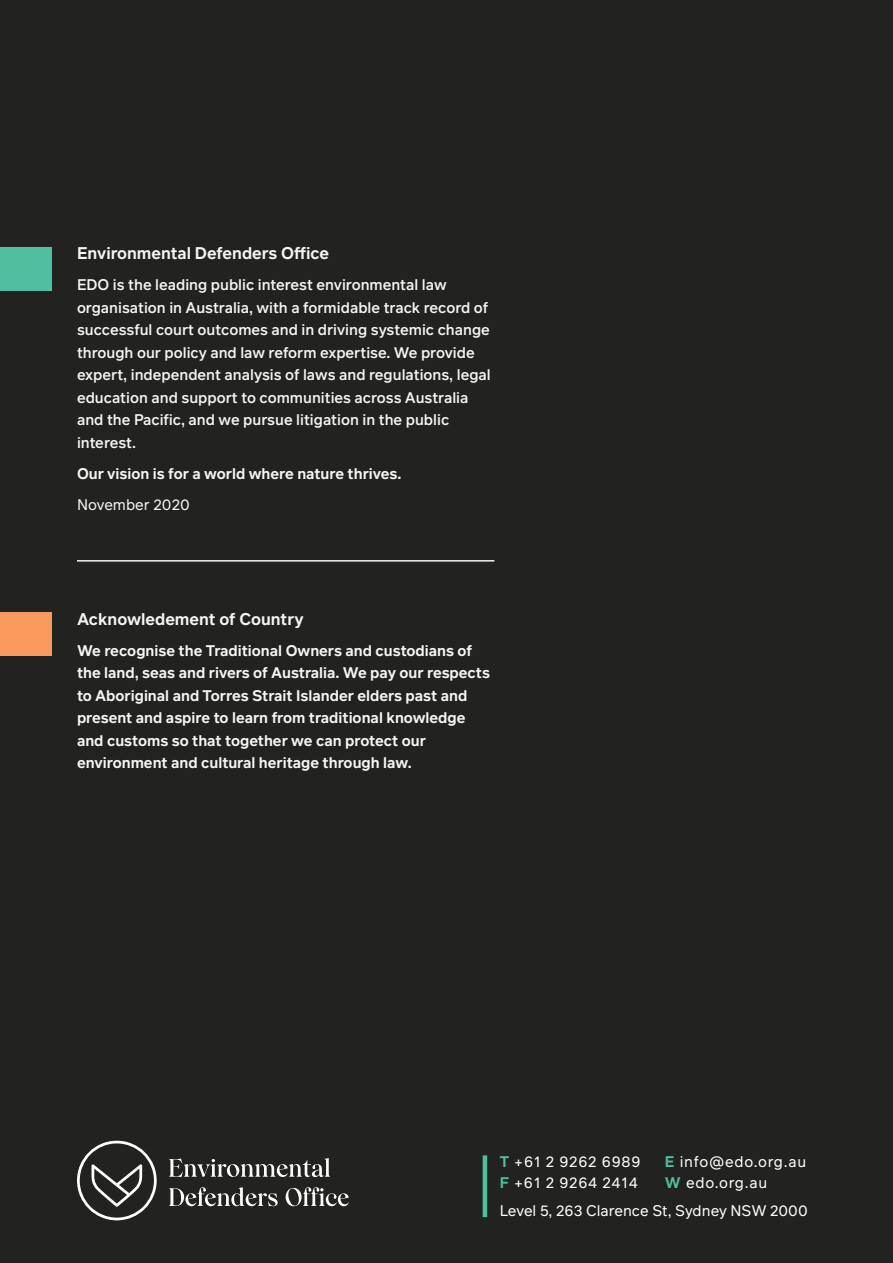
<style>
.page{position:relative;width:893px;height:1263px;background:#222220}
.page>*{position:absolute;margin:0;border:0;box-sizing:border-box;transform-origin:0 0}
.t1{font:600 16.5px "Infra";color:#f7f5f0}
.t2{font:500 15px/22.5px "Infra";color:#f7f5f0}
.t3{font:600 15px/22.5px "Infra";color:#f7f5f0}
.t4{font:15px/21.5px "Infra";letter-spacing:.05em;color:#fff}
.t5{font:15px "Infra";color:#fff}
.t6{font:15px "Infra";color:#f7f5f0}
.s1{font-weight:600;color:#50bfa0}
</style>
<div class="page">
<svg style="left:169px;top:1158px;width:161px;height:19px"></svg>
<svg style="left:169px;top:1187px;width:109px;height:19px"></svg>
<svg style="left:286px;top:1187px;width:63px;height:19px"></svg>
<svg style="left:77px;top:1141px;width:80px;height:79px"></svg>
<hr style="left:483px;top:1155px;width:4px;height:62px;background:#50bfa0">
<hr style="left:77px;top:560px;width:417px;height:2px;background:#f7f5f0">
<div style="left:0;top:247px;width:51px;height:44px;background:#50bfa0"></div>
<div style="left:0;top:612px;width:51px;height:44px;background:#f8995d"></div>
<p class="t1" style="left:77px;top:242px;width:254px">Environmental Defenders Office</p>
<p class="t2" style="left:77px;top:273px;width:415px">EDO is the leading public interest environmental law organisation in Australia, with a formidable track record of successful court outcomes and in driving systemic change through our policy and law reform expertise. We provide expert, independent analysis of laws and regulations, legal education and support to communities across Australia and the Pacific, and we pursue litigation in the public interest.</p>
<p class="t3" style="left:77px;top:462px;width:326px">Our vision is for a world where nature thrives.</p>
<p class="t6" style="left:77px;top:494px;width:114px">November 2020</p>
<p class="t1" style="left:77px;top:607px;width:228px">Acknowledement of Country</p>
<p class="t3" style="left:77px;top:639px;width:414px">We recognise the Traditional Owners and custodians of the land, seas and rivers of Australia. We pay our respects to Aboriginal and Torres Strait Islander elders past and present and aspire to learn from traditional knowledge and customs so that together we can protect our environment and cultural heritage through law.</p>
<p class="t4" style="left:500px;top:1150px;width:142px"><span class="s1">T</span> +61 2 9262 6989<br><span class="s1">F</span> +61 2 9264 2414</p>
<p class="t4" style="left:665px;top:1150px;width:143px"><span class="s1">E</span> info@edo.org.au<br><span class="s1">W</span> edo.org.au</p>
<p class="t5" style="left:500px;top:1200px;width:310px">Level 5, 263 Clarence St, Sydney NSW 2000</p>
</div>
